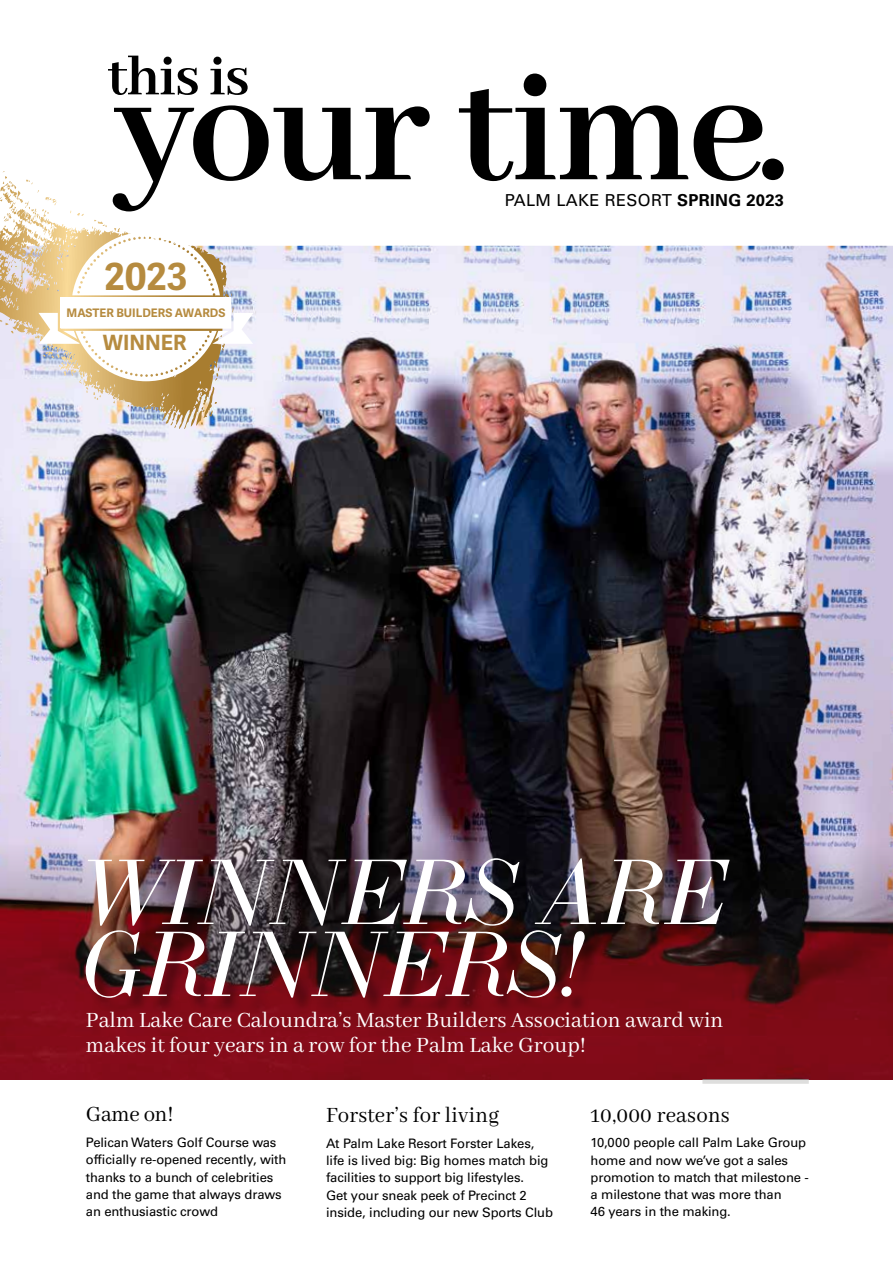
<style>
.page{position:relative;width:893px;height:1263px;background:#fff}
.page>*{position:absolute;margin:0;border:0;box-sizing:border-box;transform-origin:0 0}
.t1{font:700 171px "Abhaya Libre";letter-spacing:-.02em;color:#000}
.t2{font:italic 91.5px/72px "LTC Bodoni 175";letter-spacing:.01em;color:#fff}
.t3{font:700 61.05px "Abhaya Libre";letter-spacing:-.02em;color:#000}
.t4{font:700 37.35px "Adelle Sans";color:#b68b3f}
.t5{font:24px/25.5px "Abhaya Libre";color:#fff}
.t6{font:24px "Abhaya Libre";letter-spacing:.01em;color:#000;scale:.95 1}
.t7{font:700 21px "Adelle Sans";color:#b68b3f}
.t8{font:16.5px "Univers LT Std";letter-spacing:.02em;color:#000}
.t9{font:13.05px/17.2px "Univers LT Std";letter-spacing:-.01em;color:#000}
.t10{font:700 11.7px "Adelle Sans";color:#b68b3f}
.s1{font-weight:700}
</style>
<div class="page">
<img style="left:0;top:246px;width:893px;height:595px">
<div style="left:702px;top:1079px;width:107px;height:5px;background:#dededd"></div>
<svg style="left:0;top:841px;width:893px;height:238px;background:#77232f"></svg>
<svg style="left:0;top:171px;width:39px;height:29px"></svg>
<svg style="left:38px;top:232px;width:215px;height:149px"></svg>
<div style="left:105px;top:262px;width:85px;height:32px;background:#fff"></div>
<div style="left:103px;top:334px;width:86px;height:18px;background:#fff"></div>
<div style="left:61px;top:297px;width:170px;height:31px;background:#fff"></div>
<div style="left:88px;top:861px;width:659px;height:155px;background:#000;opacity:.35"></div>
<h3 class="t3" style="left:107px;top:43px;width:144px">this is</h3>
<h1 class="t1" style="left:113px;top:36px;width:678px">your time.</h1>
<p class="t8" style="left:505px;top:190px;width:281px">PALM LAKE RESORT <span class="s1">SPRING 2023</span></p>
<h3 class="t4" style="left:105px;top:255px;width:85px">2023</h3>
<p class="t10" style="left:67px;top:305px;width:160px">MASTER BUILDERS AWARDS</p>
<h3 class="t7" style="left:103px;top:330px;width:85px">WINNER</h3>
<h2 class="t2" style="left:82px;top:859px;width:647px">WINNERS ARE<br>GRINNERS!</h2>
<h3 class="t5" style="left:86px;top:1008px;width:639px">Palm Lake Care Caloundra’s Master Builders Association award win makes it four years in a row for the Palm Lake Group!</h3>
<h3 class="t6" style="left:86px;top:1101px;width:94px">Game on!</h3>
<p class="t9" style="left:86px;top:1134px;width:202px">Pelican Waters Golf Course was officially re-opened recently, with thanks to a bunch of celebrities and the game that always draws an enthusiastic crowd</p>
<h3 class="t6" style="left:326px;top:1102px;width:184px">Forster’s for living</h3>
<p class="t9" style="left:326px;top:1134px;width:229px">At Palm Lake Resort Forster Lakes, life is lived big: Big homes match big facilities to support big lifestyles.<br>Get your sneak peek of Precinct 2 inside, including our new Sports Club</p>
<h3 class="t6" style="left:591px;top:1101px;width:148px">10,000 reasons</h3>
<p class="t9" style="left:591px;top:1134px;width:220px">10,000 people call Palm Lake Group home and now we’ve got a sales promotion to match that milestone - a milestone that was more than<br>46 years in the making.</p>
</div>
